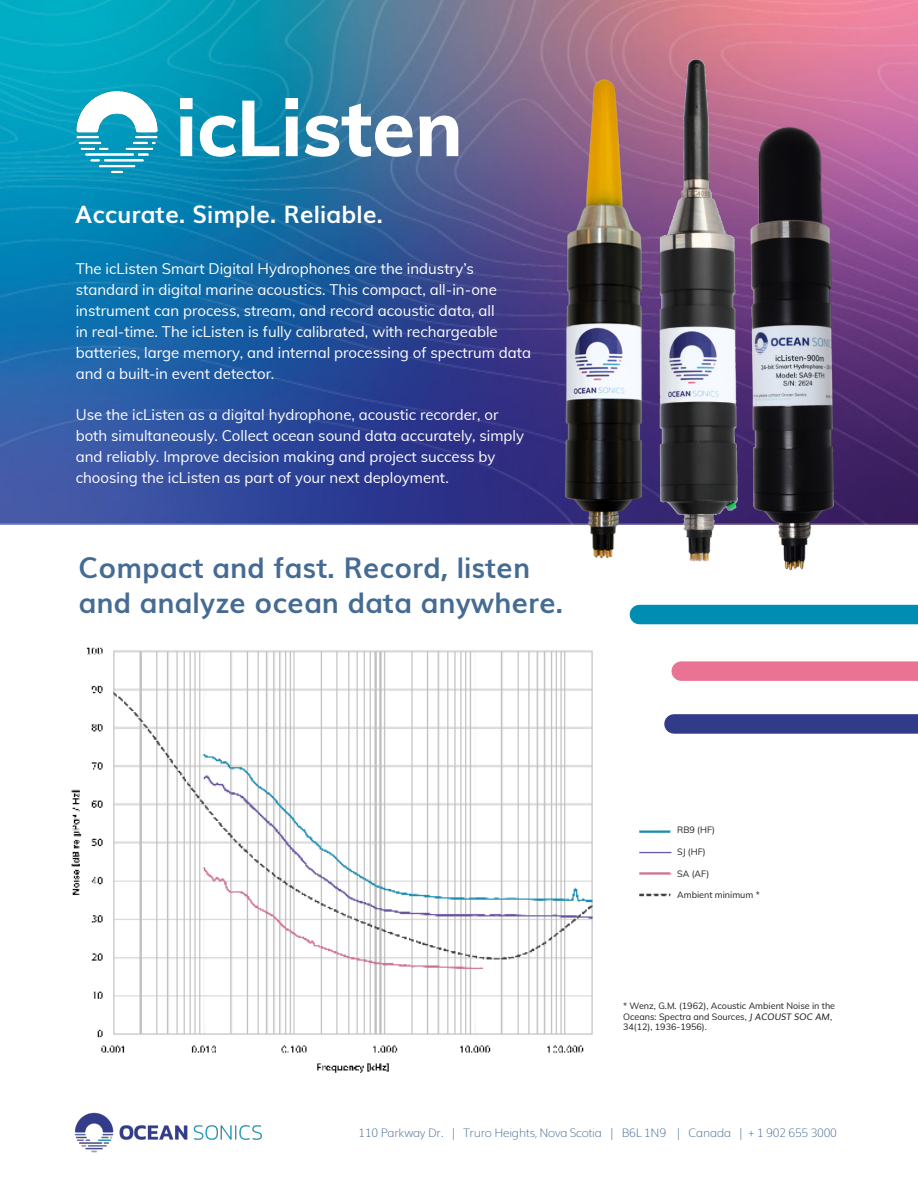
<style>
.page{position:relative;width:918px;height:1188px;background:#fff}
.page>*{position:absolute;margin:0;border:0;box-sizing:border-box;transform-origin:0 0}
.t1{font:800 78px "Muli";color:#fff}
.t2{font:700 28.5px/34.2px "Muli";color:#456b94}
.t3{font:700 24px "Muli";color:#fff}
.t4{font:15px/21px "Muli";color:#fff}
.t5{font:200 11.7px "Muli";letter-spacing:-.02em;color:#456b94}
.t6{font:9px/10.8px "Muli";color:#231f20}
.s1{font-style:italic}
</style>
<div class="page">
<img style="left:71px;top:647px;width:601px;height:426px">
<img style="left:0;top:0;width:166px;height:524px">
<div style="left:674px;top:714px;width:244px;height:20px;background:#323b8a"></div>
<div style="left:639px;top:605px;width:279px;height:19px;background:#008db4"></div>
<div style="left:681px;top:661px;width:237px;height:20px;background:#ea7292"></div>
<img style="left:71px;top:82px;width:95px;height:97px">
<img style="left:75px;top:1112px;width:187px;height:41px">
<img style="left:166px;top:0;width:752px;height:571px">
<p class="t1" style="left:176px;top:71px;width:289px">icListen</p>
<p class="t3" style="left:75px;top:195px;width:309px">Accurate. Simple. Reliable.</p>
<p class="t4" style="left:76px;top:257px;width:457px">The icListen Smart Digital Hydrophones are the industry’s standard in digital marine acoustics. This compact, all-in-one instrument can process, stream, and record acoustic data, all<br>in real-time. The icListen is fully calibrated, with rechargeable batteries, large memory, and internal processing of spectrum data and a built-in event detector.</p>
<p class="t4" style="left:76px;top:404px;width:450px">Use the icListen as a digital hydrophone, acoustic recorder, or both simultaneously. Collect ocean sound data accurately, simply and reliably. Improve decision making and project success by choosing the icListen as part of your next deployment.</p>
<p class="t2" style="left:79px;top:549px;width:486px">Compact and fast. Record, listen and analyze ocean data anywhere.</p>
<p class="t6" style="left:677px;top:824px;width:39px">RB9 (HF)</p>
<p class="t6" style="left:677px;top:846px;width:30px">SJ (HF)</p>
<p class="t6" style="left:677px;top:867px;width:34px">SA (AF)</p>
<p class="t6" style="left:677px;top:889px;width:84px">Ambient minimum *</p>
<p class="t6" style="left:623px;top:1000px;width:214px">* Wenz, G.M. (1962), Acoustic Ambient Noise in the<br>Oceans: Spectra and Sources, <span class="s1">J ACOUST SOC AM</span>,<br>34(12), 1936-1956).</p>
<p class="t5" style="left:359px;top:1124px;width:480px">110 Parkway Dr. | Truro Heights, Nova Scotia | B6L 1N9 | Canada | + 1 902 655 3000</p>
</div>
